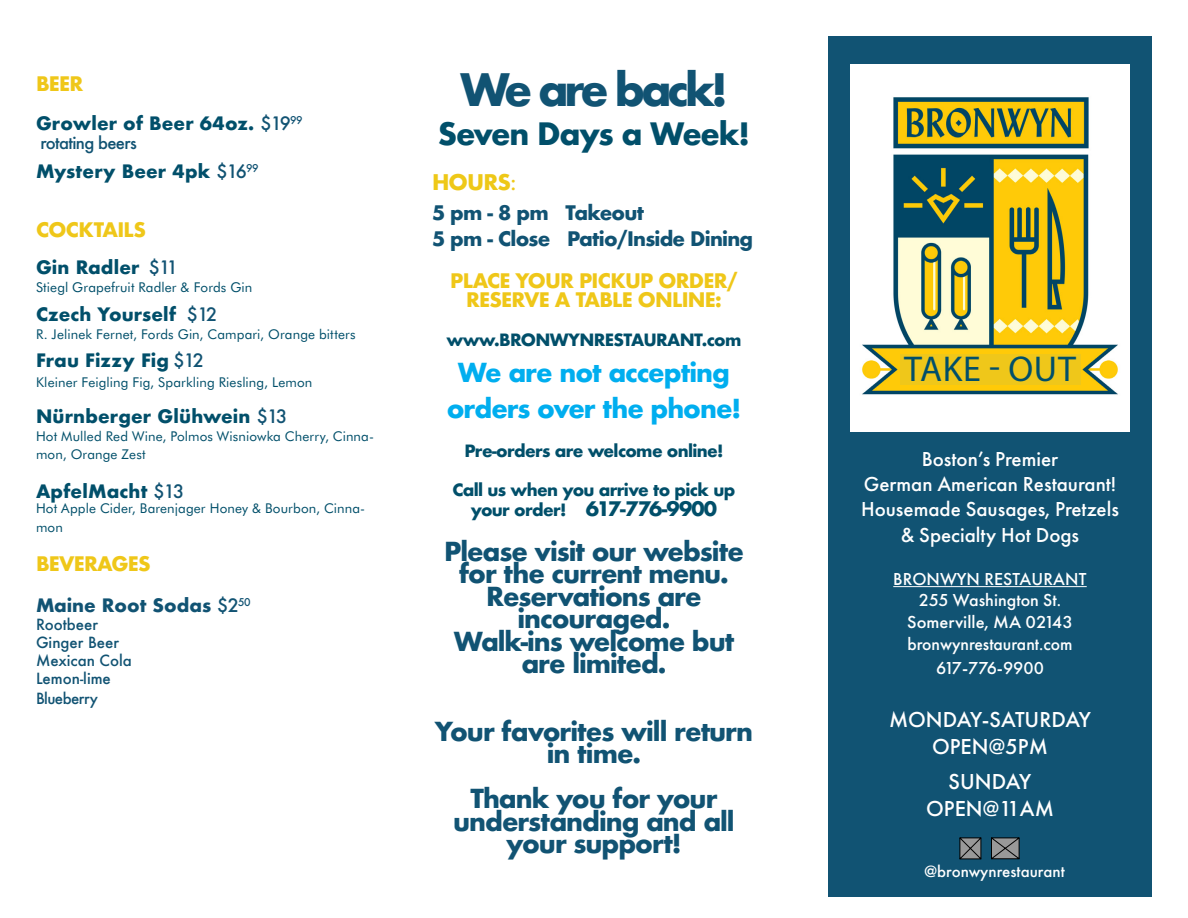
<style>
.page{position:relative;width:1188px;height:918px;background:#fff}
.page>*{position:absolute;margin:0;border:0;box-sizing:border-box;transform-origin:0 0}
.MENU_ITEMS{font:700 43.5px "Futura";letter-spacing:-.1em;color:#115373}
.t1{font:36px "Myriad Pro";letter-spacing:.02em;color:#014f6a}
.MENU_ITEMS-2{font:700 30px "Futura";letter-spacing:-.04em;color:#014f6a}
.MENU_ITEMS-3{font:700 25.5px/22.5px "Futura";letter-spacing:-.04em;color:#115373;text-align:center}
.MENU_ITEMS-4{font:700 25.5px "Futura";letter-spacing:-.04em;color:#00aeef}
.t2{font:500 22.5px "Futura PT";color:#fff}
.t3{font:500 21px "Futura PT";color:#fff}
.MENU_ITEMS-5{font:700 21px "Futura";letter-spacing:-.04em;color:#eec817}
.MENU_ITEMS-6{font:700 19.5px/19.5px "Futura";letter-spacing:-.04em;color:#efc719;text-align:center}
.MENU_ITEMS-7{font:700 19.5px "Futura";letter-spacing:-.04em;color:#115373}
.t4{font:700 19.5px "Futura";letter-spacing:-.04em;color:#014f6a}
.t5{font:700 18px "Futura";letter-spacing:.01em;color:#014f6a}
.t6{font:500 18px "Futura PT";color:#fff}
.MENU_ITEMS-8{font:700 18px "Futura";color:#115373}
.t7{font:500 16.65px "Futura";letter-spacing:-.04em;color:#115373}
.MENU_ITEMS-9{font:700 16.5px "Futura";letter-spacing:-.04em;color:#014f6a}
.MENU_ITEMS-10{font:500 15px "Futura";color:#115373}
.t8{font:500 15px "Futura";color:#fff}
.MENU_ITEMS-11{font:500 15px "Futura";letter-spacing:-.04em;color:#115373}
.t9{font:13.5px/18px "Futura BT";letter-spacing:.01em;color:#014f6a}
.s1{font-weight:500;color:#115373}
.s2{font-weight:500}
.s3{font-size:16.5px}
</style>
<div class="page">
<div style="left:828px;top:36px;width:324px;height:860px;background:#115373"></div>
<img style="left:850px;top:65px;width:280px;height:367px">
<hr style="left:893px;top:586px;width:194px;height:1px;background:#fff">
<div style="left:900px;top:354px;width:180px;height:31px;background:#efc71a"></div>
<svg style="left:959px;top:837px;width:23px;height:23px"></svg>
<svg style="left:991px;top:837px;width:29px;height:23px"></svg>
<p class="MENU_ITEMS-6" style="left:36px;top:74px;width:49px">BEER</p>
<p class="t5" style="left:36px;top:110px;width:268px">Growler of Beer 64oz. <span class="s1">$19</span><sup>99</sup></p>
<p class="t7" style="left:40px;top:132px;width:98px">rotating beers</p>
<p class="t5" style="left:36px;top:158px;width:224px">Mystery Beer 4pk <span class="s1">$16</span><sup>99</sup></p>
<p class="MENU_ITEMS-6" style="left:36px;top:220px;width:112px">COCKTAILS</p>
<p class="t5" style="left:36px;top:254px;width:143px">Gin Radler <span class="s1">$11</span></p>
<p class="t9" style="left:36px;top:278px;width:218px">Stiegl Grapefruit Radler &amp; Fords Gin</p>
<p class="t5" style="left:36px;top:301px;width:183px">Czech Yourself <span class="s1">$12</span></p>
<p class="t9" style="left:36px;top:325px;width:321px">R. Jelinek Fernet, Fords Gin, Campari, Orange bitters</p>
<p class="t5" style="left:36px;top:347px;width:170px">Frau Fizzy Fig <span class="s1">$12</span></p>
<p class="t9" style="left:36px;top:373px;width:278px">Kleiner Feigling Fig, Sparkling Riesling, Lemon</p>
<p class="t5" style="left:36px;top:403px;width:253px">Nürnberger Glühwein <span class="s1">$13</span></p>
<p class="t9" style="left:36px;top:427px;width:340px">Hot Mulled Red Wine, Polmos Wisniowka Cherry, Cinna&shy;mon, Orange Zest</p>
<p class="t5" style="left:36px;top:478px;width:150px">ApfelMacht <span class="s1">$13</span></p>
<p class="t9" style="left:36px;top:498px;width:331px;line-height:19.5px">Hot Apple Cider, Barenjager Honey &amp; Bourbon, Cinna&shy;mon</p>
<p class="MENU_ITEMS-6" style="left:36px;top:554px;width:116px">BEVERAGES</p>
<p class="MENU_ITEMS-8" style="left:36px;top:593px;width:216px">Maine Root Sodas <span class="s2">$2</span><sup>50</sup></p>
<p class="MENU_ITEMS-10" style="left:36px;top:614px;width:64px">Rootbeer</p>
<p class="MENU_ITEMS-10" style="left:36px;top:632px;width:85px">Ginger Beer</p>
<p class="MENU_ITEMS-10" style="left:36px;top:650px;width:97px">Mexican Cola</p>
<p class="MENU_ITEMS-10" style="left:36px;top:668px;width:76px">Lemon-lime</p>
<p class="MENU_ITEMS-11" style="left:36px;top:688px;width:63px">Blueberry</p>
<p class="MENU_ITEMS" style="left:460px;top:58px;width:269px">We are back!</p>
<p class="MENU_ITEMS-2" style="left:438px;top:112px;width:314px">Seven Days a Week!</p>
<p class="MENU_ITEMS-5" style="left:432px;top:166px;width:86px">HOURS<span class="s2">:</span></p>
<p class="MENU_ITEMS-7" style="left:432px;top:199px;width:213px">5 pm - 8 pm Takeout</p>
<p class="MENU_ITEMS-7" style="left:432px;top:224px;width:323px">5 pm - Close Patio/Inside Dining</p>
<p class="MENU_ITEMS-6" style="left:450px;top:271px;width:289px">PLACE YOUR PICKUP ORDER/<br>RESERVE A TABLE ONLINE:</p>
<p class="MENU_ITEMS-9" style="left:446px;top:328px;width:297px">www.BRONWYNRESTAURANT.com</p>
<p class="MENU_ITEMS-4" style="left:458px;top:354px;width:274px">We are not accepting</p>
<p class="MENU_ITEMS-4" style="left:447px;top:390px;width:296px">orders over the phone!</p>
<p class="MENU_ITEMS-9" style="left:464px;top:439px;width:261px">Pre-orders are welcome online!</p>
<p class="MENU_ITEMS-9" style="left:453px;top:478px;width:284px">Call us when you arrive to pick up</p>
<p class="t4" style="left:471px;top:494px;width:248px"><span class="s3">your order!</span> 617-776-9900</p>
<p class="MENU_ITEMS-3" style="left:444px;top:540px;width:301px">Please visit our website for the current menu.<br>Reservations are incouraged.</p>
<p class="MENU_ITEMS-3" style="left:454px;top:630px;width:282px">Walk-ins welcome but are limited.</p>
<p class="MENU_ITEMS-3" style="left:435px;top:720px;width:320px">Your favorites will return in time.</p>
<p class="MENU_ITEMS-3" style="left:453px;top:787px;width:283px">Thank you for your understanding and all your support!</p>
<p class="t1" style="left:904px;top:347px;width:173px">TAKE - OUT</p>
<p class="t3" style="left:922px;top:446px;width:138px">Boston’s Premier</p>
<p class="t3" style="left:864px;top:472px;width:254px">German American Restaurant!</p>
<p class="t3" style="left:861px;top:497px;width:259px">Housemade Sausages, Pretzels</p>
<p class="t3" style="left:901px;top:522px;width:180px">&amp; Specialty Hot Dogs</p>
<p class="t6" style="left:893px;top:568px;width:195px">BRONWYN RESTAURANT</p>
<p class="t6" style="left:919px;top:590px;width:144px">255 Washington St.</p>
<p class="t6" style="left:907px;top:611px;width:167px">Somerville, MA 02143</p>
<p class="t6" style="left:907px;top:633px;width:167px">bronwynrestaurant.com</p>
<p class="t6" style="left:936px;top:657px;width:109px">617-776-9900</p>
<p class="t2" style="left:889px;top:706px;width:203px">MONDAY-SATURDAY</p>
<p class="t2" style="left:932px;top:733px;width:117px">OPEN@5PM</p>
<p class="t2" style="left:949px;top:768px;width:84px">SUNDAY</p>
<p class="t2" style="left:926px;top:795px;width:129px">OPEN@11AM</p>
<p class="t8" style="left:924px;top:861px;width:142px">@bronwynrestaurant</p>
</div>
